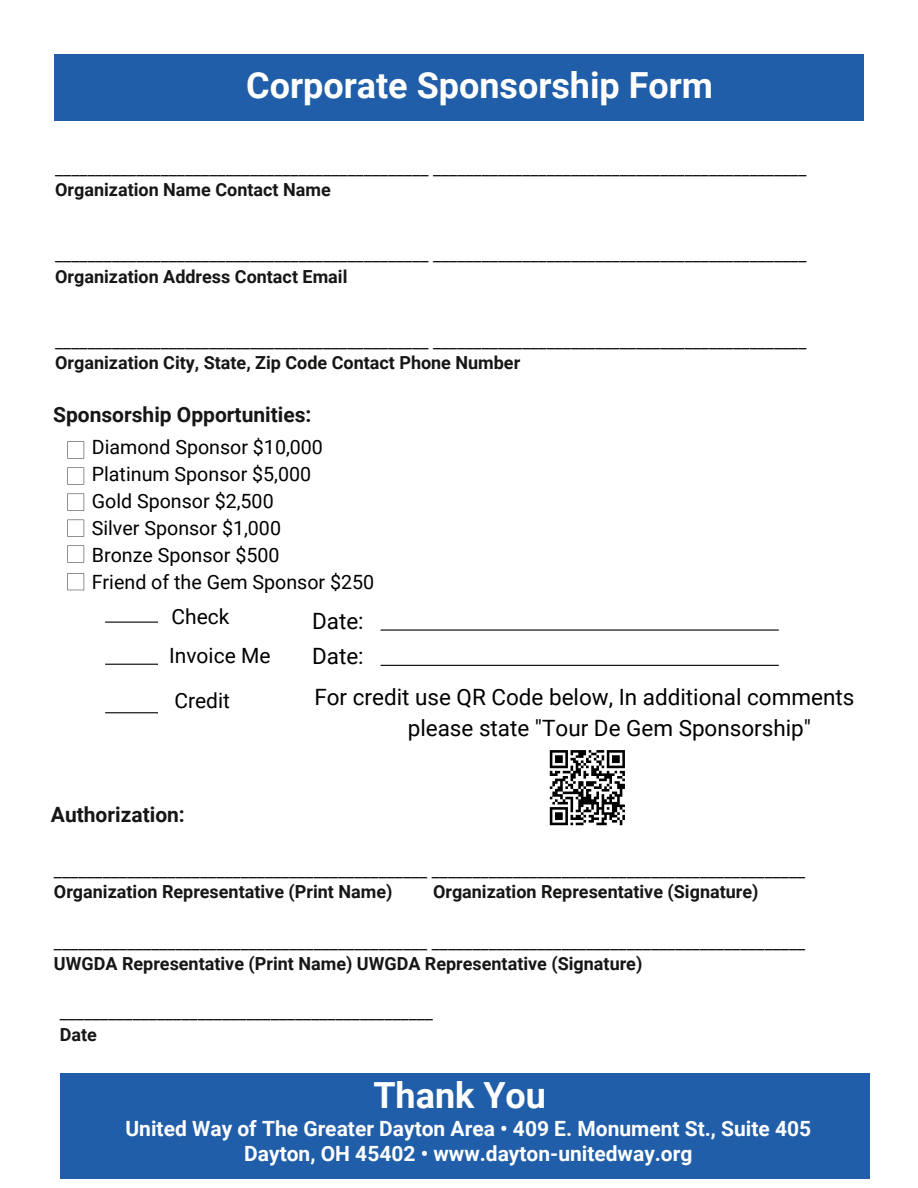
<style>
.page{position:relative;width:918px;height:1188px;background:#fff}
.page>*{position:absolute;margin:0;border:0;box-sizing:border-box;transform-origin:0 0}
.t1{font:700 36px "Roboto";color:#fff}
.t2{font:22.5px/30.3px "Roboto";color:#000}
.t3{font:700 21px/24.8px "Roboto";color:#fff;text-align:center}
.t4{font:700 21px "Roboto";color:#171615}
.t5{font:21px "Roboto";color:#000}
.t6{font:19.65px "Roboto";color:#000}
.t7{font:18px/21.3px "Roboto";color:#171615}
.t8{font:700 18px "Roboto";color:#171615}
.s1{font-weight:700}
</style>
<div class="page">
<div style="left:54px;top:54px;width:810px;height:67px;background:#205ea9"></div>
<div style="left:60px;top:1073px;width:810px;height:106px;background:#205ea9"></div>
<hr style="left:105px;top:622px;width:53px;height:1px;background:#000">
<hr style="left:105px;top:664px;width:53px;height:1px;background:#000">
<hr style="left:105px;top:712px;width:53px;height:1px;background:#000">
<hr style="left:381px;top:629px;width:398px;height:2px;background:#000">
<hr style="left:381px;top:665px;width:398px;height:1px;background:#000">
<svg style="left:549px;top:750px;width:76px;height:76px"></svg>
<svg style="left:67px;top:442px;width:17px;height:16px"></svg>
<svg style="left:67px;top:468px;width:17px;height:16px"></svg>
<svg style="left:67px;top:494px;width:17px;height:17px"></svg>
<svg style="left:67px;top:520px;width:17px;height:17px"></svg>
<svg style="left:67px;top:546px;width:17px;height:16px"></svg>
<svg style="left:67px;top:573px;width:17px;height:17px"></svg>
<p class="t1" style="left:246px;top:65px;width:468px">Corporate Sponsorship Form</p>
<p class="t7" style="left:55px;top:158px;width:753px">______________________________________________ ______________________________________________<br><span class="s1">Organization Name Contact Name</span></p>
<p class="t7" style="left:55px;top:245px;width:753px">______________________________________________ ______________________________________________<br><span class="s1">Organization Address Contact Email</span></p>
<p class="t7" style="left:55px;top:331px;width:753px">______________________________________________ ______________________________________________<br><span class="s1">Organization City, State, Zip Code Contact Phone Number</span></p>
<p class="t4" style="left:53px;top:402px;width:260px">Sponsorship Opportunities:</p>
<p class="t6" style="left:92px;top:436px;width:233px">Diamond Sponsor $10,000</p>
<p class="t6" style="left:92px;top:463px;width:221px">Platinum Sponsor $5,000</p>
<p class="t6" style="left:92px;top:490px;width:183px">Gold Sponsor $2,500</p>
<p class="t6" style="left:92px;top:517px;width:191px">Silver Sponsor $1,000</p>
<p class="t6" style="left:92px;top:544px;width:189px">Bronze Sponsor $500</p>
<p class="t6" style="left:92px;top:571px;width:284px">Friend of the Gem Sponsor $250</p>
<p class="t5" style="left:171px;top:604px;width:59px">Check</p>
<p class="t5" style="left:169px;top:643px;width:103px">Invoice Me</p>
<p class="t5" style="left:174px;top:688px;width:57px">Credit</p>
<p class="t4" style="left:51px;top:803px;width:135px">Authorization:</p>
<p class="t2" style="left:312px;top:606px;width:53px">Date:</p>
<p class="t2" style="left:312px;top:641px;width:53px">Date:</p>
<p class="t2" style="left:408px;top:683px;width:448px;text-indent:-93px">For credit use QR Code below, In additional comments please state "Tour De Gem Sponsorship"</p>
<p class="t7" style="left:54px;top:860px;width:753px">______________________________________________ ______________________________________________<br><span class="s1">Organization Representative (Print Name)</span></p>
<p class="t8" style="left:433px;top:881px;width:327px">Organization Representative (Signature)</p>
<p class="t7" style="left:54px;top:932px;width:753px">______________________________________________ ______________________________________________<br><span class="s1">UWGDA Representative (Print Name) UWGDA Representative (Signature)</span></p>
<p class="t7" style="left:60px;top:1002px;width:375px">______________________________________________</p>
<p class="t8" style="left:60px;top:1024px;width:39px">Date</p>
<p class="t1" style="left:373px;top:1075px;width:174px">Thank You</p>
<p class="t3" style="left:125px;top:1116px;width:687px">United Way of The Greater Dayton Area • 409 E. Monument St., Suite 405<br>Dayton, OH 45402 • www.dayton-unitedway.org</p>
</div>
